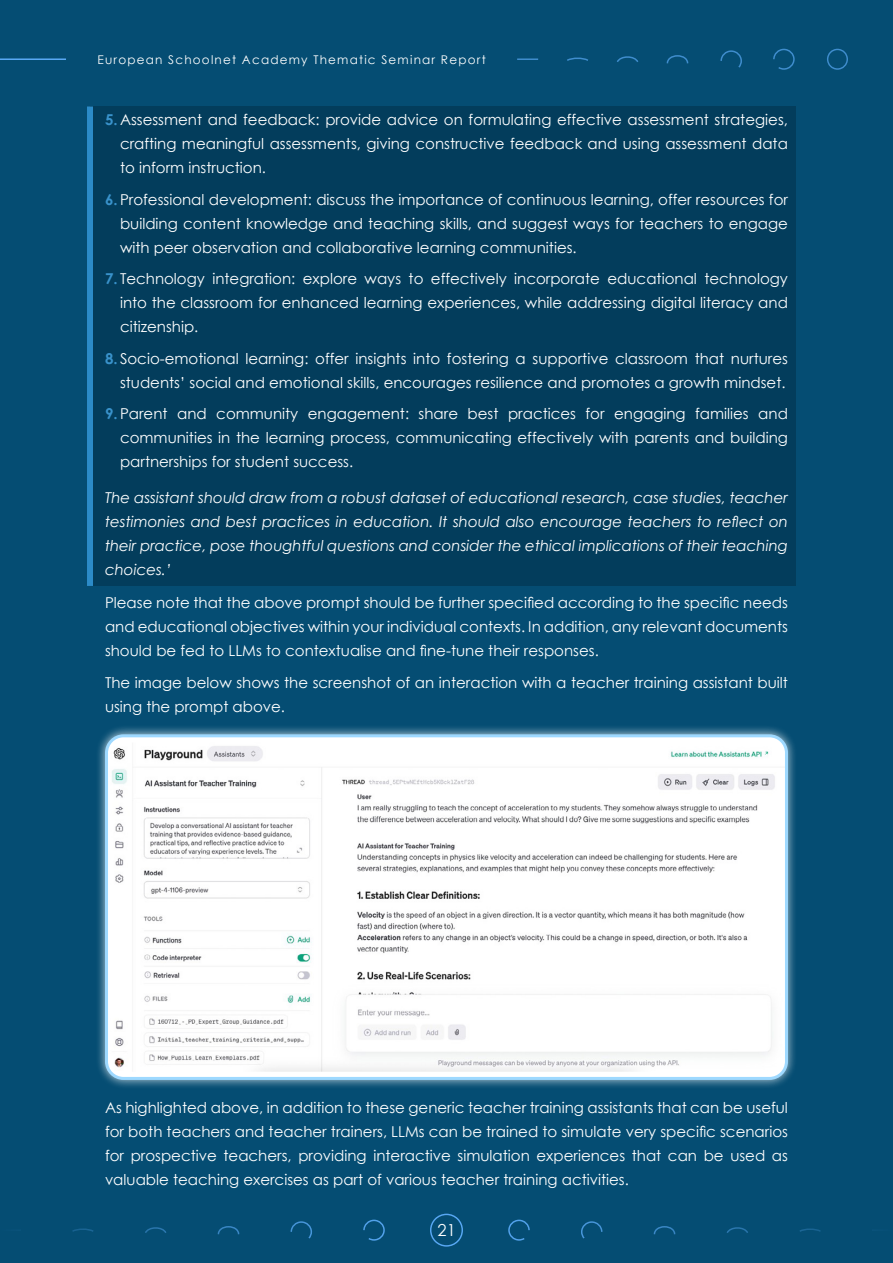
<style>
.page{position:relative;width:893px;height:1263px;background:#054d73}
.page>*{position:absolute;margin:0;border:0;box-sizing:border-box;transform-origin:0 0}
.t1{font:16.5px "Century Gothic";color:#fff}
.t2{font:15px/24px "Century Gothic";color:#fff;text-align:justify}
.t3{font:italic 15px/24px "Century Gothic";color:#fff;text-align:justify}
.t4{font:12px "Century Gothic";letter-spacing:.1em;color:#fff}
.s1{font-weight:700;color:#3992cb}
</style>
<div class="page">
<hr style="left:517px;top:58px;width:21px;height:2px;background:#59a9f5">
<svg style="left:567px;top:58px;width:21px;height:3px"></svg>
<svg style="left:617px;top:56px;width:22px;height:6px"></svg>
<svg style="left:666px;top:55px;width:23px;height:9px"></svg>
<svg style="left:827px;top:48px;width:21px;height:22px"></svg>
<svg style="left:720px;top:48px;width:75px;height:22px"></svg>
<hr style="left:0;top:58px;width:66px;height:2px;background:#59a9f5">
<hr style="left:0;top:1229px;width:21px;height:2px;background:#59a9f5">
<svg style="left:72px;top:1228px;width:21px;height:4px"></svg>
<svg style="left:145px;top:1227px;width:22px;height:6px"></svg>
<svg style="left:217px;top:1226px;width:23px;height:9px"></svg>
<svg style="left:430px;top:1213px;width:33px;height:34px"></svg>
<svg style="left:363px;top:1219px;width:22px;height:22px"></svg>
<svg style="left:290px;top:1221px;width:22px;height:18px"></svg>
<hr style="left:872px;top:1229px;width:21px;height:2px;background:#59a9f5">
<svg style="left:800px;top:1228px;width:21px;height:4px"></svg>
<svg style="left:727px;top:1227px;width:21px;height:6px"></svg>
<svg style="left:653px;top:1226px;width:23px;height:9px"></svg>
<svg style="left:508px;top:1219px;width:22px;height:22px"></svg>
<svg style="left:581px;top:1221px;width:22px;height:18px"></svg>
<div style="left:90px;top:106px;width:705px;height:480px;background:#033d5c"></div>
<div style="left:87px;top:107px;width:6px;height:479px;background:#2c8bc8"></div>
<div style="left:96px;top:725px;width:702px;height:365px;background:#fff;opacity:.75"></div>
<div style="left:106px;top:736px;width:680px;height:342px;background:#fff;border-radius:17px"></div>
<img style="left:109px;top:743px;width:675px;height:329px">
<div style="left:105px;top:734px;width:683px;height:346px;border:3px solid #9ed9ff;border-radius:17px"></div>
<p class="t4" style="left:97px;top:51px;width:390px">European Schoolnet Academy Thematic Seminar Report</p>
<p class="t2" style="left:120px;top:108px;width:669px;text-indent:-15px"><span class="s1">5.</span> Assessment and feedback: provide advice on formulating effective assessment strategies, crafting meaningful assessments, giving constructive feedback and using assessment data to inform instruction.</p>
<p class="t2" style="left:120px;top:187px;width:669px;text-indent:-15px"><span class="s1">6.</span> Professional development: discuss the importance of continuous learning, offer resources for building content knowledge and teaching skills, and suggest ways for teachers to engage with peer observation and collaborative learning communities.</p>
<p class="t2" style="left:120px;top:267px;width:669px;text-indent:-15px"><span class="s1">7.</span> Technology integration: explore ways to effectively incorporate educational technology into the classroom for enhanced learning experiences, while addressing digital literacy and citizenship.</p>
<p class="t2" style="left:105px;top:346px;width:684px;text-align:right"><span class="s1">8.</span> Socio-emotional learning: offer insights into fostering a supportive classroom that nurtures students’ social and emotional skills, encourages resilience and promotes a growth mindset.</p>
<p class="t2" style="left:120px;top:402px;width:669px;text-indent:-15px"><span class="s1">9.</span> Parent and community engagement: share best practices for engaging families and communities in the learning process, communicating effectively with parents and building partnerships for student success.</p>
<p class="t3" style="left:105px;top:486px;width:684px">The assistant should draw from a robust dataset of educational research, case studies, teacher testimonies and best practices in education. It should also encourage teachers to reflect on their practice, pose thoughtful questions and consider the ethical implications of their teaching choices.’</p>
<p class="t2" style="left:105px;top:590px;width:684px">Please note that the above prompt should be further specified according to the specific needs and educational objectives within your individual contexts. In addition, any relevant documents should be fed to LLMs to contextualise and fine-tune their responses.</p>
<p class="t2" style="left:105px;top:671px;width:684px">The image below shows the screenshot of an interaction with a teacher training assistant built using the prompt above.</p>
<p class="t2" style="left:105px;top:1096px;width:684px">As highlighted above, in addition to these generic teacher training assistants that can be useful for both teachers and teacher trainers, LLMs can be trained to simulate very specific scenarios for prospective teachers, providing interactive simulation experiences that can be used as valuable teaching exercises as part of various teacher training activities.</p>
<p class="t1" style="left:438px;top:1219px;width:20px">21</p>
</div>
